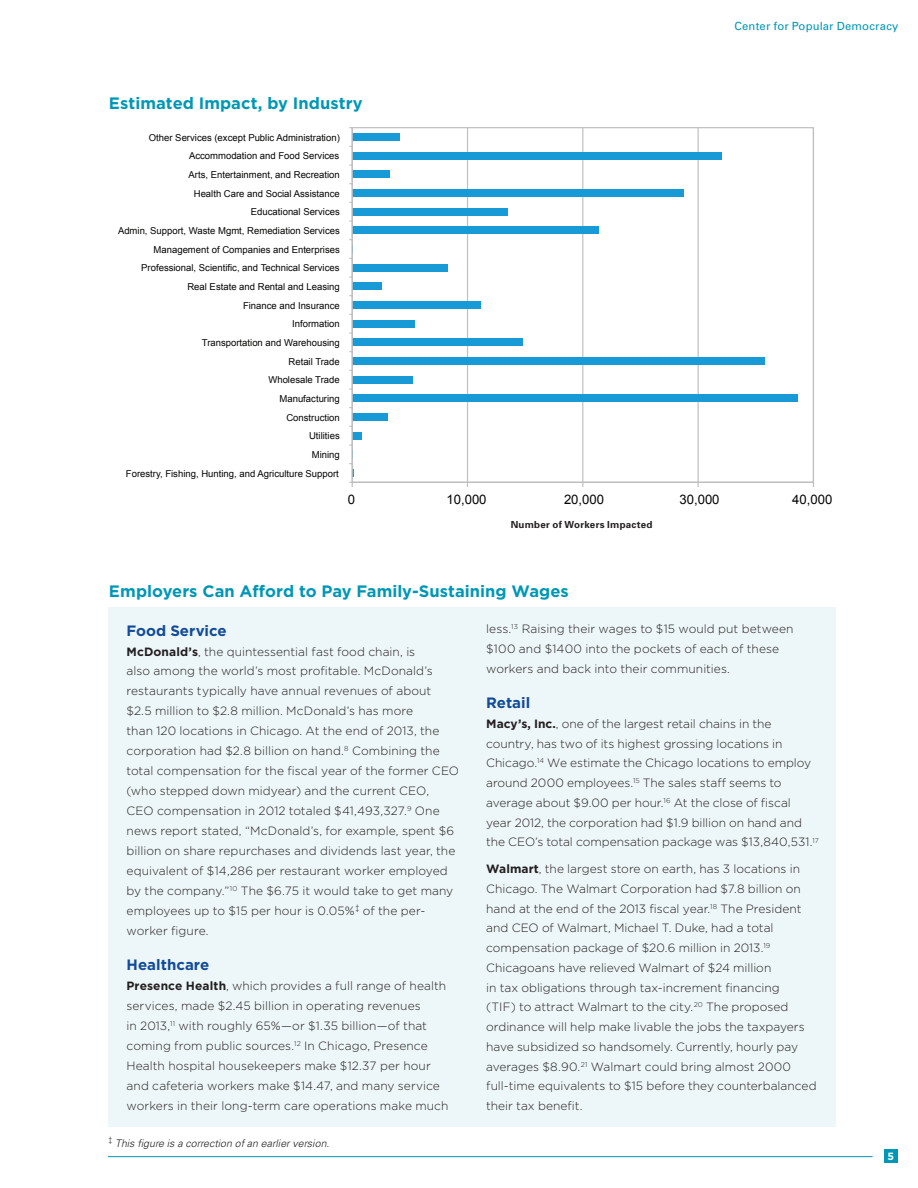
<style>
.page{position:relative;width:918px;height:1188px;background:#fff}
.page>*{position:absolute;margin:0;border:0;box-sizing:border-box;transform-origin:0 0}
.t1{font:700 16.5px "Gotham";color:#0097b6}
.t2{font:700 15px "Gotham";color:#124b98}
.t3{font:13.05px "Arial";color:#050504}
.t4{font:300 12px/20px "Gotham";color:#231f20}
.t5{font:11.25px "Univers";letter-spacing:.015em;color:#0097b6}
.t6{font:italic 300 10.5px "Univers";letter-spacing:.005em;color:#231f20}
.t7{font:700 10.5px "Gotham";color:#fff}
.t8{font:700 9.75px "Univers";letter-spacing:.025em;color:#231f20}
.t9{font:9.45px "Arial";color:#050504}
.s1{font-weight:700}
</style>
<div class="page">
<hr style="left:108px;top:1156px;width:765px;height:1px;background:#0097b6">
<div style="left:884px;top:1149px;width:14px;height:14px;background:#0097b6"></div>
<div style="left:109px;top:607px;width:727px;height:520px;background:#edf6f8"></div>
<hr style="left:698px;top:128px;width:1px;height:354px;background:#c0bfbf">
<hr style="left:582px;top:128px;width:1px;height:354px;background:#c0bfbf">
<hr style="left:467px;top:128px;width:1px;height:354px;background:#c0bfbf">
<div style="left:352px;top:133px;width:47px;height:8px;background:#189ad7"></div>
<div style="left:352px;top:152px;width:370px;height:7px;background:#189ad7"></div>
<div style="left:352px;top:171px;width:38px;height:7px;background:#189ad7"></div>
<div style="left:352px;top:189px;width:332px;height:8px;background:#189ad7"></div>
<div style="left:352px;top:208px;width:156px;height:7px;background:#189ad7"></div>
<div style="left:352px;top:227px;width:247px;height:7px;background:#189ad7"></div>
<div style="left:352px;top:264px;width:96px;height:7px;background:#189ad7"></div>
<div style="left:352px;top:283px;width:30px;height:7px;background:#189ad7"></div>
<div style="left:352px;top:301px;width:129px;height:8px;background:#189ad7"></div>
<div style="left:352px;top:320px;width:63px;height:7px;background:#189ad7"></div>
<div style="left:352px;top:339px;width:171px;height:7px;background:#189ad7"></div>
<div style="left:352px;top:357px;width:412px;height:8px;background:#189ad7"></div>
<div style="left:352px;top:376px;width:61px;height:7px;background:#189ad7"></div>
<div style="left:352px;top:395px;width:445px;height:7px;background:#189ad7"></div>
<div style="left:352px;top:413px;width:36px;height:8px;background:#189ad7"></div>
<div style="left:352px;top:432px;width:10px;height:7px;background:#189ad7"></div>
<hr style="left:352px;top:128px;width:1px;height:354px;background:#c0bfbf">
<svg style="left:349px;top:239px;width:4px;height:20px"></svg>
<hr style="left:352px;top:482px;width:461px;height:1px;background:#c0bfbf">
<svg style="left:349px;top:444px;width:5px;height:43px"></svg>
<h1 class="t1" style="left:109px;top:93px;width:255px">Estimated I mpact, by I ndustry</h1>
<p class="t9" style="left:149px;top:131px;width:192px">Other Services (except Public Administration)</p>
<p class="t9" style="left:189px;top:150px;width:152px">Accommodation and Food Services</p>
<p class="t9" style="left:189px;top:169px;width:153px">Arts, Entertainment, and Recreation</p>
<p class="t9" style="left:194px;top:187px;width:148px">Health Care and Social Assistance</p>
<p class="t9" style="left:251px;top:206px;width:90px">Educational Services</p>
<p class="t9" style="left:118px;top:225px;width:223px">Admin, Support, Waste Mgmt, Remediation Services</p>
<p class="t9" style="left:154px;top:243px;width:188px">Management of Companies and Enterprises</p>
<p class="t9" style="left:141px;top:262px;width:200px">Professional, Scientific, and Technical Services</p>
<p class="t9" style="left:187px;top:281px;width:154px">Real Estate and Rental and Leasing</p>
<p class="t9" style="left:243px;top:299px;width:98px">Finance and Insurance</p>
<p class="t9" style="left:292px;top:318px;width:49px">Information</p>
<p class="t9" style="left:202px;top:337px;width:139px">Transportation and Warehousing</p>
<p class="t9" style="left:289px;top:355px;width:53px">Retail Trade</p>
<p class="t9" style="left:268px;top:374px;width:73px">Wholesale Trade</p>
<p class="t9" style="left:280px;top:393px;width:62px">Manufacturing</p>
<p class="t9" style="left:286px;top:411px;width:55px">Construction</p>
<p class="t9" style="left:309px;top:430px;width:32px">Utilities</p>
<p class="t9" style="left:312px;top:449px;width:30px">Mining</p>
<p class="t9" style="left:126px;top:467px;width:215px">Forestry, Fishing, Hunting, and Agriculture Support</p>
<p class="t5" style="left:734px;top:19px;width:166px">Center for Popular Democracy</p>
<p class="t3" style="left:348px;top:490px;width:9px">0</p>
<p class="t3" style="left:447px;top:490px;width:42px">10,000</p>
<p class="t3" style="left:564px;top:490px;width:42px">20,000</p>
<p class="t3" style="left:680px;top:490px;width:42px">30,000</p>
<p class="t3" style="left:792px;top:490px;width:42px">40,000</p>
<p class="t8" style="left:511px;top:518px;width:143px">Number of Workers Impacted</p>
<h1 class="t1" style="left:109px;top:582px;width:461px">Employers Can Afford to Pay Family-Sustaining Wages</h1>
<p class="t2" style="left:127px;top:622px;width:102px">Food Service</p>
<p class="t4" style="left:127px;top:641px;width:334px"><span class="s1">McDonald’s</span>, the quintessential fast food chain, is<br>also among the world’s most profitable. McDonald’s restaurants typically have annual revenues of about $2.5 million to $2.8 million. McDonald’s has more<br>than 120 locations in Chicago. At the end of 2013, the corporation had $2.8 billion on hand.<sup>8</sup> Combining the total compensation for the fiscal year of the former CEO (who stepped down midyear) and the current CEO, CEO compensation in 2012 totaled $41,493,327.<sup>9</sup> One news report stated, “McDonald’s, for example, spent $6 billion on share repurchases and dividends last year, the equivalent of $14,286 per restaurant worker employed by the company.”<sup>10</sup> The $6.75 it would take to get many employees up to $15 per hour is 0.05%<sup>‡</sup> of the per&shy;worker figure.</p>
<p class="t2" style="left:127px;top:956px;width:84px">Healthcare</p>
<p class="t4" style="left:127px;top:976px;width:324px"><span class="s1">Presence Health</span>, which provides a full range of health services, made $2.45 billion in operating revenues<br>in 2013,<sup>11</sup> with roughly 65%—or $1.35 billion—of that coming from public sources.<sup>12</sup> In Chicago, Presence Health hospital housekeepers make $12.37 per hour and cafeteria workers make $14.47, and many service workers in their long-term care operations make much</p>
<p class="t6" style="left:108px;top:1137px;width:223px"><sup>‡</sup> This figure is a correction of an earlier version.</p>
<p class="t4" style="left:486px;top:619px;width:309px">less.<sup>13</sup> Raising their wages to $15 would put between $100 and $1400 into the pockets of each of these workers and back into their communities.</p>
<p class="t2" style="left:486px;top:694px;width:46px">Retail</p>
<p class="t4" style="left:486px;top:714px;width:334px"><span class="s1">Macy’s, I nc.</span>, one of the largest retail chains in the country, has two of its highest grossing locations in Chicago.<sup>14</sup> We estimate the Chicago locations to employ around 2000 employees.<sup>15</sup> The sales staff seems to average about $9.00 per hour.<sup>16</sup> At the close of fiscal year 2012, the corporation had $1.9 billion on hand and the CEO’s total compensation package was $13,840,531.<sup>17</sup></p>
<p class="t4" style="left:486px;top:859px;width:332px"><span class="s1">Walmart</span>, the largest store on earth, has 3 locations in Chicago. The Walmart Corporation had $7.8 billion on hand at the end of the 2013 fiscal year.<sup>18</sup> The President and CEO of Walmart, Michael T. Duke, had a total compensation package of $20.6 million in 2013.<sup>19<br></sup>Chicagoans have relieved Walmart of $24 million<br>in tax obligations through tax-increment financing<br>(TIF) to attract Walmart to the city.<sup>20</sup> The proposed ordinance will help make livable the jobs the taxpayers have subsidized so handsomely. Currently, hourly pay averages $8.90.<sup>21</sup> Walmart could bring almost 2000 full-time equivalents to $15 before they counterbalanced their tax benefit.</p>
<p class="t7" style="left:888px;top:1150px;width:8px">5</p>
</div>
